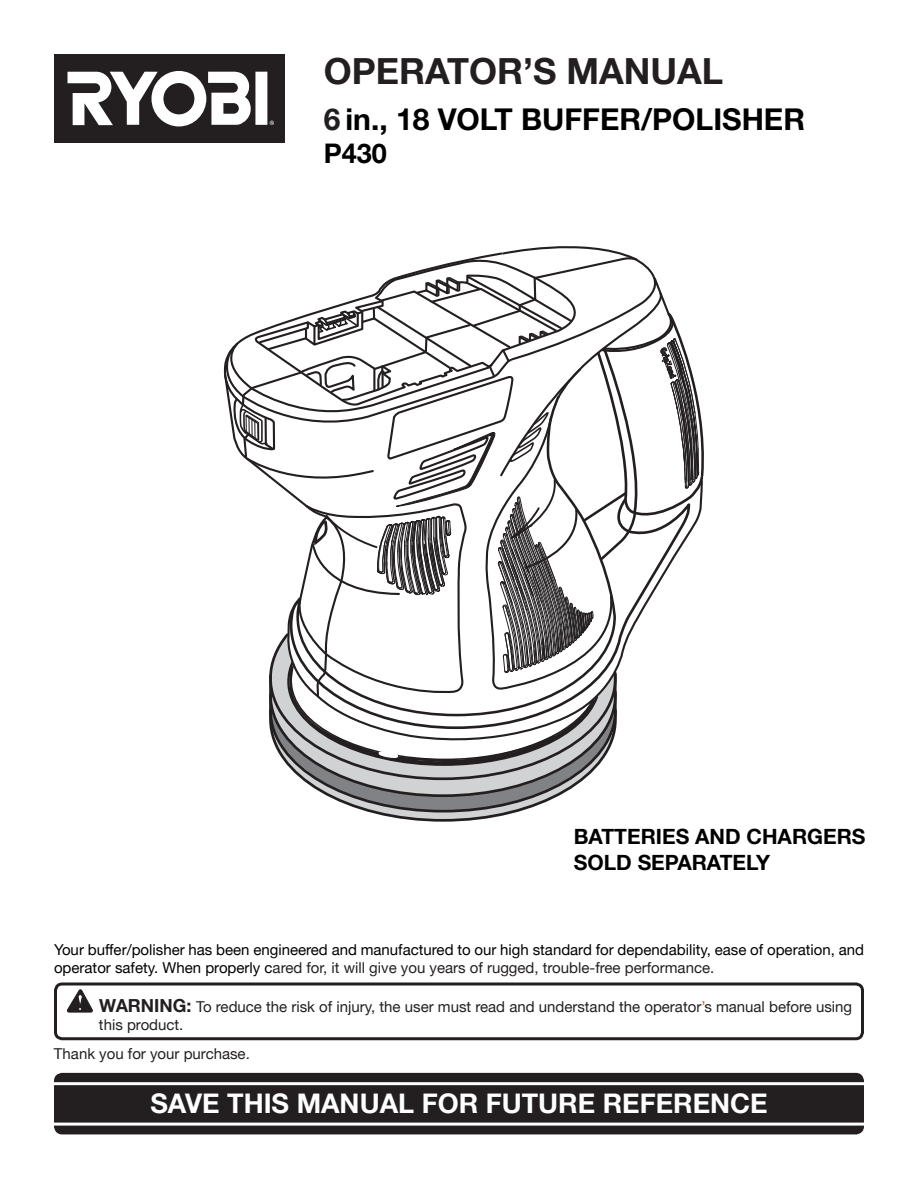
<style>
.page{position:relative;width:918px;height:1188px;background:#fff}
.page>*{position:absolute;margin:0;border:0;box-sizing:border-box;transform-origin:0 0}
.t1{font:700 36px "Helvetica Neue";color:#231f20}
.t2{font:700 30px "Helvetica Neue";color:#000}
.t3{font:700 27px "Helvetica Neue";color:#fff}
.t4{font:700 27px "Helvetica Neue";color:#000}
.t5{font:700 21px/25.2px "Helvetica Neue";color:#000}
.t6{font:15px/18px "Helvetica Neue";color:#000}
.t7{font:15px/18px "Helvetica Neue";color:#231f20}
.s1{color:#231f20}
.s2{font-weight:700;font-size:18px}
.s3{color:#f04c27}
</style>
<div class="page">
<div style="left:54px;top:1072px;width:810px;height:61px;background:#231f20"></div>
<hr style="left:27px;top:1123px;width:864px;height:3px;background:#fff">
<hr style="left:29px;top:1082px;width:864px;height:3px;background:#fff">
<div style="left:54px;top:54px;width:231px;height:88px;background:#231f20"></div>
<div style="left:255px;top:72px;width:12px;height:53px;background:#fff"></div>
<svg style="left:270px;top:121px;width:4px;height:4px"></svg>
<svg style="left:68px;top:71px;width:183px;height:55px"></svg>
<svg style="left:54px;top:984px;width:810px;height:57px"></svg>
<svg style="left:67px;top:990px;width:26px;height:22px"></svg>
<svg style="left:223px;top:246px;width:481px;height:576px"></svg>
<h1 class="t1" style="left:324px;top:49px;width:401px">OPERATOR’S MANUAL</h1>
<h2 class="t2" style="left:324px;top:101px;width:483px"><span class="s1">6</span> in., 18 VOLT BUFFER/POLISHER</h2>
<h3 class="t4" style="left:324px;top:136px;width:65px">P430</h3>
<h3 class="t5" style="left:574px;top:824px;width:293px">BATTERIES AND CHARGERS<br>SOLD SEPARATELY</h3>
<p class="t6" style="left:54px;top:941px;width:811px">Your buffer/polisher has been engineered and manufactured to our high standard for dependability, ease of operation, and operator safety. When properly c<span class="s1">ared for, it will give you years of rugged, trouble-free performance.</span></p>
<p class="t7" style="left:99px;top:998px;width:755px"><span class="s2">WARNING:</span> To reduce the risk of injury, the user must read and understand the operator<span class="s3">’</span>s manual before using this product.</p>
<p class="t7" style="left:54px;top:1044px;width:197px">Thank you for your purchase.</p>
<h3 class="t3" style="left:150px;top:1087px;width:619px">SAVE THIS MANUAL FOR FUTURE REFERENCE</h3>
</div>
